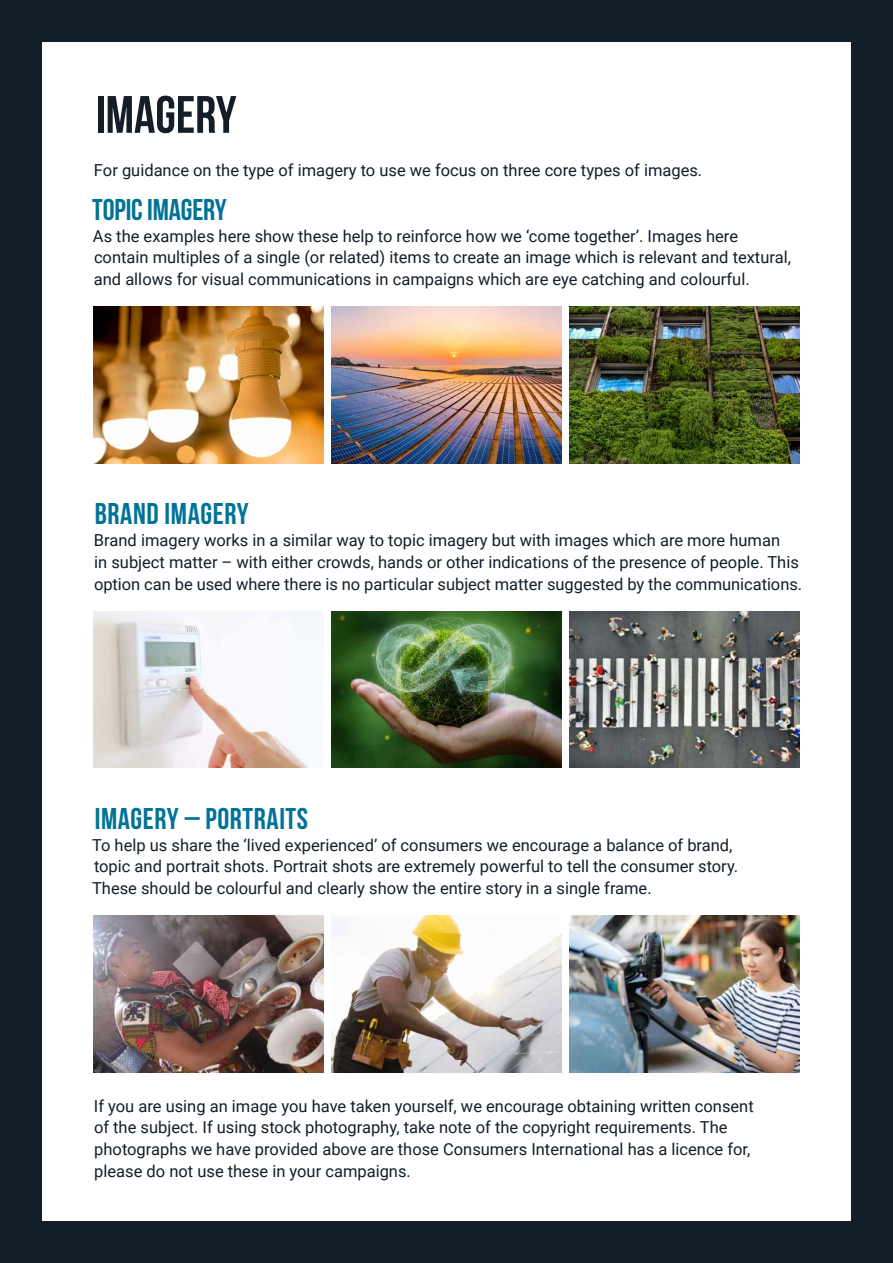
<style>
.page{position:relative;width:893px;height:1263px;background:#fff}
.page>*{position:absolute;margin:0;border:0;box-sizing:border-box;transform-origin:0 0}
.t1{font:700 52.5px "Bebas Neue";color:#141e28}
.t2{font:30px "Bebas Neue";letter-spacing:.02em;color:#007396}
.t3{font:30px "Bebas Neue";letter-spacing:-.005em;color:#007396}
.t4{font:16.5px/21.8px "Roboto";color:#141e28}
</style>
<div class="page">
<div style="left:0;top:0;width:893px;height:1263px;border:42px solid #141e28"></div>
<img style="left:332px;top:307px;width:229px;height:156px">
<img style="left:570px;top:307px;width:229px;height:156px">
<img style="left:94px;top:307px;width:229px;height:156px">
<img style="left:332px;top:611px;width:229px;height:157px">
<img style="left:570px;top:611px;width:229px;height:157px">
<img style="left:94px;top:611px;width:229px;height:157px">
<img style="left:332px;top:916px;width:229px;height:156px">
<img style="left:570px;top:916px;width:229px;height:156px">
<img style="left:94px;top:916px;width:229px;height:156px">
<h1 class="t1" style="left:96px;top:86px;width:142px">IMAGERY</h1>
<p class="t4" style="left:94px;top:159px;width:610px">For guidance on the type of imagery to use we focus on three core types of images.</p>
<h2 class="t3" style="left:92px;top:193px;width:136px">TOPIC IMAGERY</h2>
<p class="t4" style="left:93px;top:224px;width:699px">As the examples here show these help to reinforce how we ‘come together’. Images here contain multiples of a single (or related) items to create an image which is relevant and textural, and allows for visual communications in campaigns which are eye catching and colourful.</p>
<h2 class="t2" style="left:95px;top:497px;width:155px">BRAND IMAGERY</h2>
<p class="t4" style="left:94px;top:529px;width:710px">Brand imagery works in a similar way to topic imagery but with images which are more human<br>in subject matter – with either crowds, hands or other indications of the presence of people. This option can be used where there is no particular subject matter suggested by the communications.</p>
<h2 class="t2" style="left:95px;top:802px;width:215px">IMAGERY – PORTRAITS</h2>
<p class="t4" style="left:92px;top:833px;width:648px">To help us share the ‘lived experienced’ of consumers we encourage a balance of brand, topic and portrait shots. Portrait shots are extremely powerful to tell the consumer story.<br>These should be colourful and clearly show the entire story in a single frame.</p>
<p class="t4" style="left:94px;top:1094px;width:661px">If you are using an image you have taken yourself, we encourage obtaining written consent of the subject. If using stock photography, take note of the copyright requirements. The photographs we have provided above are those Consumers International has a licence for, please do not use these in your campaigns.</p>
</div>
